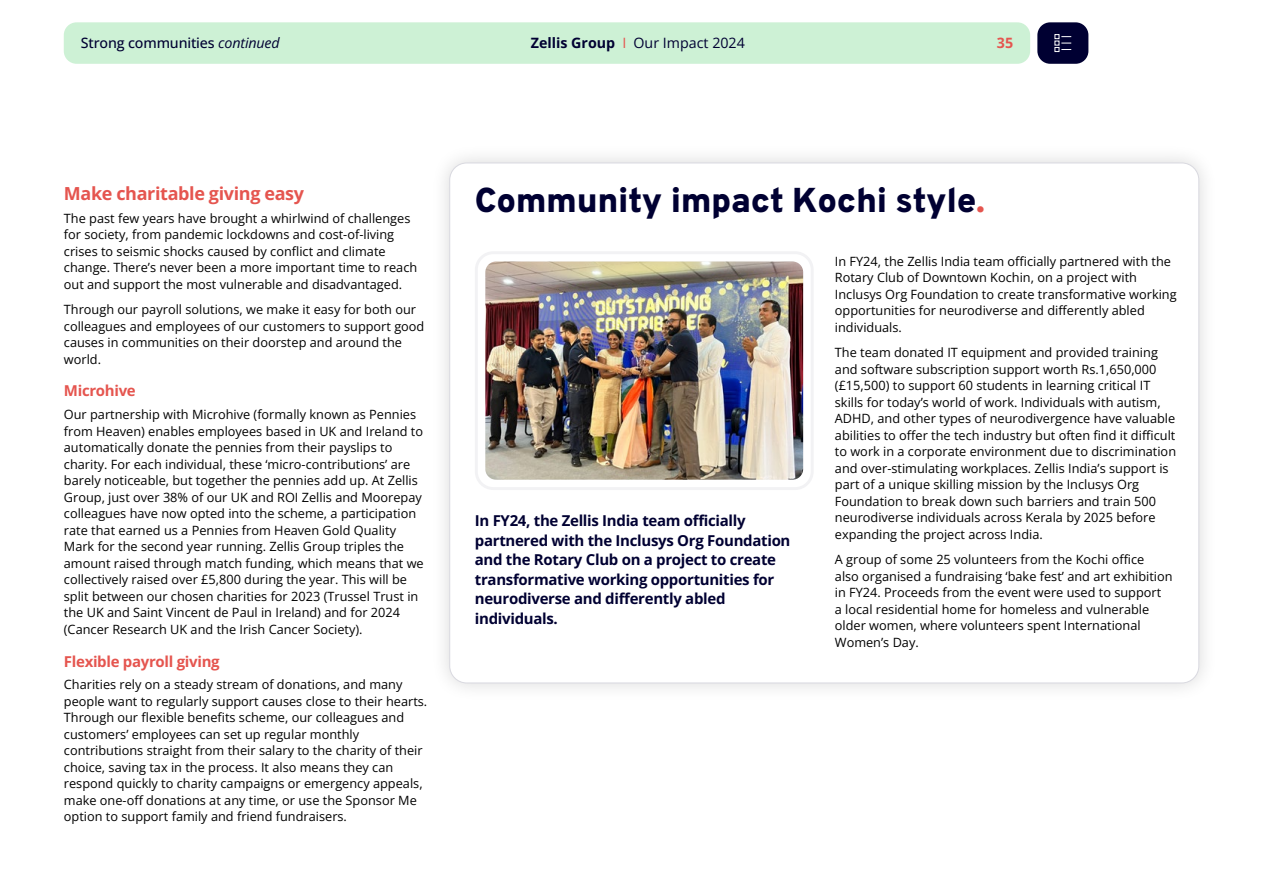
<style>
.page{position:relative;width:1263px;height:893px;background:#fff}
.page>*{position:absolute;margin:0;border:0;box-sizing:border-box;transform-origin:0 0}
.t1{font:900 34.5px "Overpass";letter-spacing:-.01em;color:#000032}
.t2{font:700 18px "Open Sans";letter-spacing:-.02em;color:#e5554f}
.t3{font:700 15px/19.5px "Open Sans";letter-spacing:-.02em;color:#000032}
.t4{font:700 15px "Open Sans";letter-spacing:-.02em;color:#e5554f}
.t5{font:500 14.25px "Open Sans";letter-spacing:-.01em;color:#000032}
.t6{font:14.25px "Open Sans";color:#000032}
.t7{font:700 14.25px "Open Sans";color:#e5554f}
.t8{font:12.75px/16.5px "Open Sans";color:#000}
.s1{font-weight:400;font-style:italic}
.s2{font-weight:700}
.s3{color:#e5554f}
</style>
<div class="page">
<div style="left:430px;top:143px;width:788px;height:559px;background:#f9f9f9"></div>
<div style="left:450px;top:163px;width:749px;height:520px;background:#fff;border-radius:17px"></div>
<div style="left:475px;top:251px;width:339px;height:239px;border:3px solid #f2f2f4;border-radius:17px"></div>
<img style="left:485px;top:261px;width:318px;height:219px">
<div style="left:64px;top:22px;width:966px;height:42px;background:#cdf1d5;border-radius:13px"></div>
<div style="left:1037px;top:22px;width:51px;height:42px;background:#000032;border-radius:13px"></div>
<svg style="left:1054px;top:34px;width:17px;height:18px"></svg>
<p class="t5" style="left:81px;top:33px;width:200px">Strong communities <span class="s1">continued</span></p>
<p class="t6" style="left:531px;top:33px;width:216px"><span class="s2">Zellis Group</span> <span class="s3">I</span> Our Impact 2024</p>
<p class="t7" style="left:997px;top:33px;width:18px">35</p>
<h2 class="t2" style="left:64px;top:181px;width:242px">Make charitable giving easy</h2>
<p class="t8" style="left:64px;top:210px;width:355px">The past few years have brought a whirlwind of challenges for society, from pandemic lockdowns and cost-of-living crises to seismic shocks caused by conflict and climate change. There’s never been a more important time to reach out and support the most vulnerable and disadvantaged.</p>
<p class="t8" style="left:64px;top:301px;width:362px">Through our payroll solutions, we make it easy for both our colleagues and employees of our customers to support good causes in communities on their doorstep and around the world.</p>
<p class="t4" style="left:64px;top:380px;width:73px">Microhive</p>
<p class="t8" style="left:64px;top:406px;width:361px">Our partnership with Microhive (formally known as Pennies from Heaven) enables employees based in UK and Ireland to automatically donate the pennies from their payslips to charity. For each individual, these ‘micro-contributions’ are barely noticeable, but together the pennies add up. At Zellis Group, just over 38% of our UK and ROI Zellis and Moorepay colleagues have now opted into the scheme, a participation rate that earned us a Pennies from Heaven Gold Quality Mark for the second year running. Zellis Group triples the amount raised through match funding, which means that we collectively raised over £5,800 during the year. This will be split between our chosen charities for 2023 (Trussel Trust in the UK and Saint Vincent de Paul in Ireland) and for 2024 (Cancer Research UK and the Irish Cancer Society).</p>
<p class="t4" style="left:64px;top:650px;width:157px">Flexible payroll giving</p>
<p class="t8" style="left:64px;top:676px;width:365px">Charities rely on a steady stream of donations, and many people want to regularly support causes close to their hearts.<br>Through our flexible benefits scheme, our colleagues and customers’ employees can set up regular monthly contributions straight from their salary to the charity of their choice, saving tax in the process. It also means they can respond quickly to charity campaigns or emergency appeals, make one-off donations at any time, or use the Sponsor Me option to support family and friend fundraisers.</p>
<h1 class="t1" style="left:475px;top:172px;width:511px">Community impact Kochi style<span class="s3">.</span></h1>
<p class="t3" style="left:475px;top:511px;width:317px">In FY24, the Zellis India team officially partnered with the Inclusys Org Foundation and the Rotary Club on a project to create transformative working opportunities for neurodiverse and differently abled individuals.</p>
<p class="t8" style="left:835px;top:253px;width:343px">In FY24, the Zellis India team officially partnered with the Rotary Club of Downtown Kochin, on a project with Inclusys Org Foundation to create transformative working opportunities for neurodiverse and differently abled individuals.</p>
<p class="t8" style="left:835px;top:344px;width:343px">The team donated IT equipment and provided training and software subscription support worth Rs.1,650,000 (£15,500) to support 60 students in learning critical IT skills for today’s world of work. Individuals with autism, ADHD, and other types of neurodivergence have valuable abilities to offer the tech industry but often find it difficult to work in a corporate environment due to discrimination and over-stimulating workplaces. Zellis India’s support is part of a unique skilling mission by the Inclusys Org Foundation to break down such barriers and train 500 neurodiverse individuals across Kerala by 2025 before expanding the project across India.</p>
<p class="t8" style="left:835px;top:551px;width:339px">A group of some 25 volunteers from the Kochi office<br>also organised a fundraising ‘bake fest’ and art exhibition in FY24. Proceeds from the event were used to support<br>a local residential home for homeless and vulnerable older women, where volunteers spent International Women’s Day.</p>
</div>
